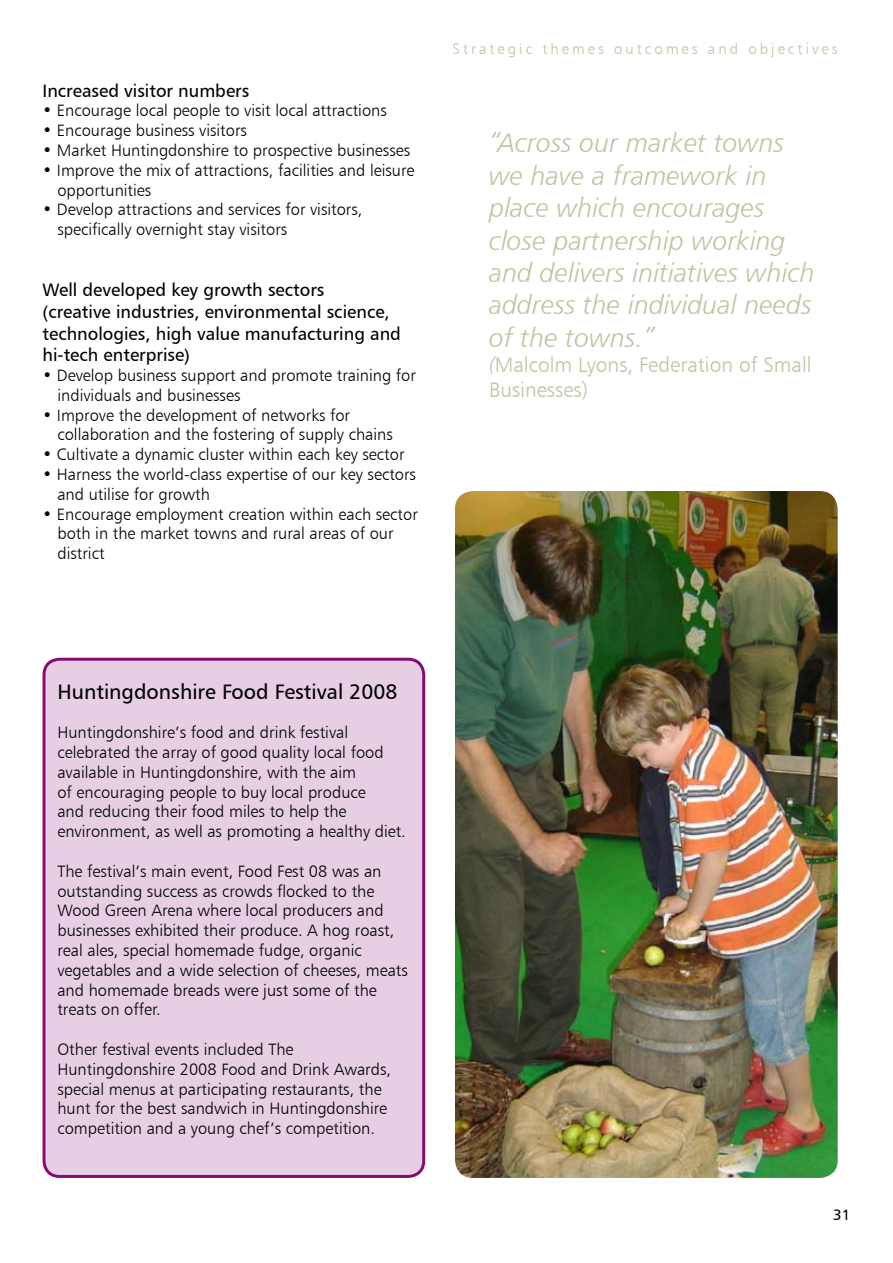
<style>
.page{position:relative;width:893px;height:1263px;background:#fff}
.page>*{position:absolute;margin:0;border:0;box-sizing:border-box;transform-origin:0 0}
.t1{font:27px/32.4px "Humanist 777 BT Light Italic B";color:#c5c1a3}
.t2{font:21px/25.2px "Humanist 777 BT Light B";color:#c5c1a3}
.t3{font:21px "Humanist 777 BT Roman B";color:#000}
.t4{font:18px/21.6px "Humanist 777 BT Roman B";color:#000}
.t5{font:16.5px/19.8px "Humanist 777 BT Light B";color:#000}
.t6{font:15px "Humanist 777 BT Light B";letter-spacing:.2em;color:#c5c1a3}
.t7{font:15px "Humanist 777 BT Roman B";color:#000}
.s1{font-family:"Humanist 777 BT Light Italic B"}
</style>
<div class="page">
<div style="left:44px;top:659px;width:380px;height:517px;background:#e7cee2;border-radius:16px"></div>
<div style="left:43px;top:658px;width:382px;height:520px;border:3px solid #850c70;border-radius:16px"></div>
<img style="left:455px;top:491px;width:383px;height:687px">
<p class="t4" style="left:43px;top:79px;width:208px">Increased visitor numbers</p>
<p class="t5" style="left:43px;top:101px;width:346px">• Encourage local people to visit local attractions</p>
<p class="t5" style="left:43px;top:120px;width:206px">• Encourage business visitors</p>
<p class="t5" style="left:43px;top:140px;width:369px">• Market Huntingdonshire to prospective businesses</p>
<p class="t5" style="left:57px;top:160px;width:359px;text-indent:-15px">• Improve the mix of attractions, facilities and leisure opportunities</p>
<p class="t5" style="left:57px;top:200px;width:307px;text-indent:-15px">• Develop attractions and services for visitors, specifically overnight stay visitors</p>
<p class="t4" style="left:43px;top:279px;width:360px">Well developed key growth sectors<br>(creative industries, environmental science, technologies, high value manufacturing and hi-tech enterprise)</p>
<p class="t5" style="left:57px;top:365px;width:360px;text-indent:-15px">• Develop business support and promote training for individuals and businesses</p>
<p class="t5" style="left:57px;top:405px;width:337px;text-indent:-15px">• Improve the development of networks for collaboration and the fostering of supply chains</p>
<p class="t5" style="left:43px;top:444px;width:363px">• Cultivate a dynamic cluster within each key sector</p>
<p class="t5" style="left:57px;top:464px;width:360px;text-indent:-15px">• Harness the world-class expertise of our key sectors and utilise for growth</p>
<p class="t5" style="left:57px;top:504px;width:362px;text-indent:-15px">• Encourage employment creation within each sector both in the market towns and rural areas of our district</p>
<p class="t6" style="left:453px;top:39px;width:387px">Strategic themes outcomes and objectives</p>
<h1 class="t1" style="left:489px;top:126px;width:327px">“Across our market towns we have a framework in place which encourages close partnership working and delivers initiatives which address the individual needs of the towns.”</h1>
<p class="t2" style="left:489px;top:352px;width:324px"><span class="s1">(</span>Malcolm Lyons, Federation of Small<br>Businesses)</p>
<p class="t3" style="left:57px;top:678px;width:342px">Huntingdonshire Food Festival 2008</p>
<p class="t5" style="left:57px;top:722px;width:350px">Huntingdonshire’s food and drink festival celebrated the array of good quality local food available in Huntingdonshire, with the aim<br>of encouraging people to buy local produce<br>and reducing their food miles to help the environment, as well as promoting a healthy diet.</p>
<p class="t5" style="left:57px;top:861px;width:352px">The festival’s main event, Food Fest 08 was an outstanding success as crowds flocked to the Wood Green Arena where local producers and businesses exhibited their produce. A hog roast, real ales, special homemade fudge, organic vegetables and a wide selection of cheeses, meats and homemade breads were just some of the treats on offer.</p>
<p class="t5" style="left:57px;top:1039px;width:335px">Other festival events included The Huntingdonshire 2008 Food and Drink Awards, special menus at participating restaurants, the hunt for the best sandwich in Huntingdonshire competition and a young chef’s competition.</p>
<p class="t7" style="left:833px;top:1206px;width:19px">31</p>
</div>
